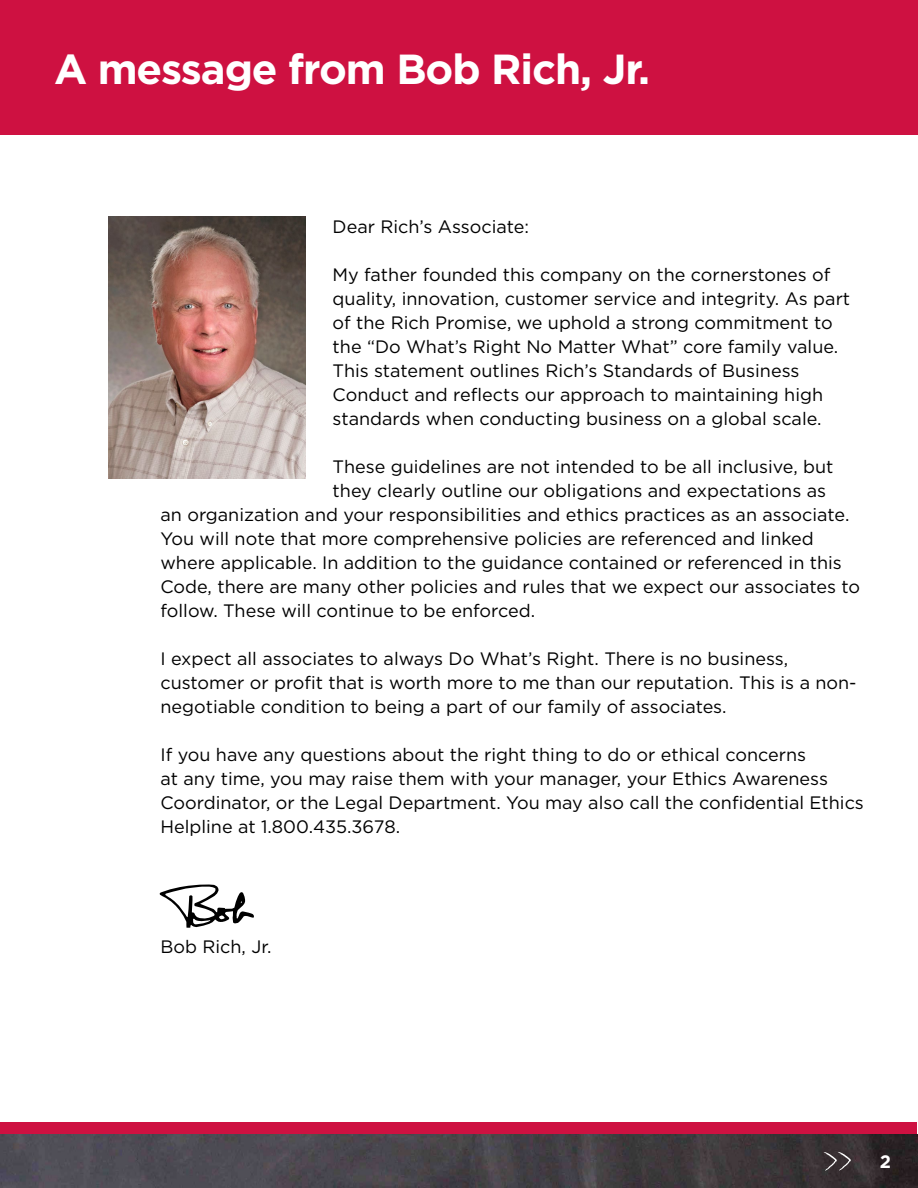
<style>
.page{position:relative;width:918px;height:1188px;background:#fff}
.page>*{position:absolute;margin:0;border:0;box-sizing:border-box;transform-origin:0 0}
.t1{font:700 42px "Gotham";letter-spacing:-.025em;color:#fff}
.t2{font:18px/24px "Gotham";color:#000}
.t3{font:700 18px "Gotham";color:#fff}
</style>
<div class="page">
<div style="left:1px;top:1122px;width:916px;height:66px;background:#ce1141"></div>
<img style="left:0;top:1134px;width:918px;height:54px">
<svg style="left:823px;top:1152px;width:28px;height:19px"></svg>
<div style="left:0;top:0;width:918px;height:135px;background:#ce1141"></div>
<img style="left:108px;top:216px;width:198px;height:262px">
<svg style="left:160px;top:885px;width:94px;height:43px"></svg>
<h1 class="t1" style="left:54px;top:44px;width:598px">A message from Bob Rich, Jr.</h1>
<p class="t2" style="left:333px;top:215px;width:198px">Dear Rich’s Associate:</p>
<p class="t2" style="left:333px;top:263px;width:519px">My father founded this company on the cornerstones of quality, innovation, customer service and integrity. As part of the Rich Promise, we uphold a strong commitment to the “Do What’s Right No Matter What” core family value.<br>This statement outlines Rich’s Standards of Business Conduct and reflects our approach to maintaining high standards when conducting business on a global scale.</p>
<p class="t2" style="left:333px;top:455px;width:502px">These guidelines are not intended to be all inclusive, but</p>
<p class="t2" style="left:333px;top:479px;width:495px">they clearly outline our obligations and expectations as</p>
<p class="t2" style="left:160px;top:503px;width:691px">an organization and your responsibilities and ethics practices as an associate.</p>
<p class="t2" style="left:160px;top:527px;width:655px">You will note that more comprehensive policies are referenced and linked</p>
<p class="t2" style="left:160px;top:551px;width:683px">where applicable. In addition to the guidance contained or referenced in this</p>
<p class="t2" style="left:160px;top:575px;width:701px">Code, there are many other policies and rules that we expect our associates to</p>
<p class="t2" style="left:160px;top:599px;width:376px">follow. These will continue to be enforced.</p>
<p class="t2" style="left:160px;top:647px;width:698px">I expect all associates to always Do What’s Right. There is no business, customer or profit that is worth more to me than our reputation. This is a non&shy;negotiable condition to being a part of our family of associates.</p>
<p class="t2" style="left:160px;top:743px;width:705px">If you have any questions about the right thing to do or ethical concerns<br>at any time, you may raise them with your manager, your Ethics Awareness Coordinator, or the Legal Department. You may also call the confidential Ethics Helpline at 1.800.435.3678.</p>
<p class="t2" style="left:160px;top:935px;width:112px">Bob Rich, Jr.</p>
<p class="t3" style="left:880px;top:1151px;width:13px">2</p>
</div>
